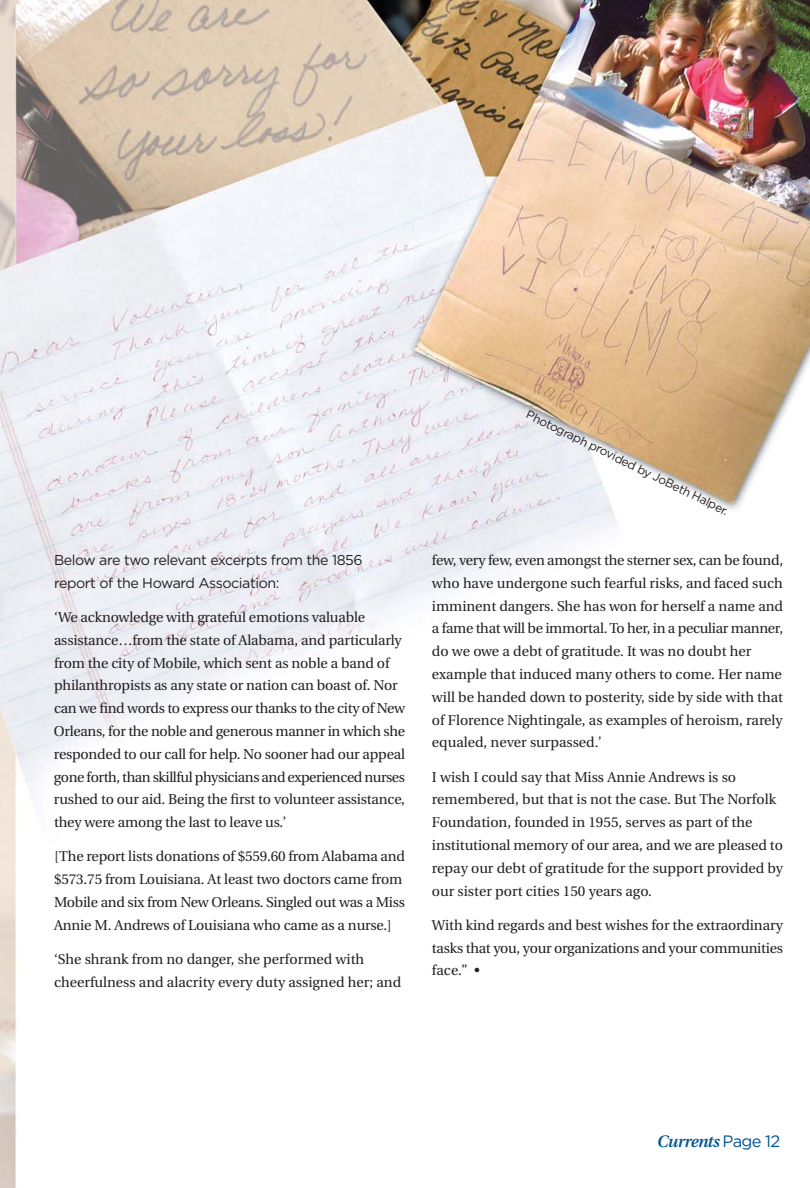
<style>
.page{position:relative;width:810px;height:1188px;background:#fff}
.page>*{position:absolute;margin:0;border:0;box-sizing:border-box;transform-origin:0 0}
.t1{font:italic 600 16.5px "Utopia";letter-spacing:-.02em;color:#005595}
.t2{font:14.25px/22.8px "Utopia";letter-spacing:-.01em;color:#231f20}
.t3{font:14.25px/22.8px "Gotham";letter-spacing:-.03em;color:#231f20}
.t4{font:12px "Gotham";color:#231f20}
.s1{font-family:"Gotham";font-weight:400;font-style:normal}
</style>
<div class="page">
<img style="left:0;top:0;width:810px;height:1188px">
<p class="t3" style="left:54px;top:549px;width:310px">Below are two relevant excerpts from the 1856 report of the Howard Association:</p>
<p class="t2" style="left:54px;top:607px;width:353px">‘We acknowledge with grateful emotions valuable assistance…from the state of Alabama, and particularly from the city of Mobile, which sent as noble a band of philanthropists as any state or nation can boast of. Nor can we find words to express our thanks to the city of New Orleans, for the noble and generous manner in which she responded to our call for help. No sooner had our appeal gone forth, than skillful physicians and experienced nurses rushed to our aid. Being the first to volunteer assistance, they were among the last to leave us.’</p>
<p class="t2" style="left:54px;top:846px;width:353px">[The report lists donations of $559.60 from Alabama and $573.75 from Louisiana. At least two doctors came from Mobile and six from New Orleans. Singled out was a Miss Annie M. Andrews of Louisiana who came as a nurse.]</p>
<p class="t2" style="left:54px;top:949px;width:349px">‘She shrank from no danger, she performed with cheerfulness and alacrity every duty assigned her; and</p>
<p class="t4" style="left:529px;top:410px;width:225px;rotate:26deg">Photograph provided by JoBeth Halper.</p>
<p class="t2" style="left:432px;top:550px;width:353px">few, very few, even amongst the sterner sex, can be found, who have undergone such fearful risks, and faced such imminent dangers. She has won for herself a name and a fame that will be immortal. To her, in a peculiar manner, do we owe a debt of gratitude. It was no doubt her example that induced many others to come. Her name will be handed down to posterity, side by side with that of Florence Nightingale, as examples of heroism, rarely equaled, never surpassed.’</p>
<p class="t2" style="left:432px;top:767px;width:353px">I wish I could say that Miss Annie Andrews is so remembered, but that is not the case. But The Norfolk Foundation, founded in 1955, serves as part of the institutional memory of our area, and we are pleased to repay our debt of gratitude for the support provided by our sister port cities 150 years ago.</p>
<p class="t2" style="left:432px;top:915px;width:353px;text-align:justify">With kind regards and best wishes for the extraordinary tasks that you, your organizations and your communities face.” •</p>
<p class="t1" style="left:657px;top:1135px;width:125px">Currents <span class="s1">Page 12</span></p>
</div>
